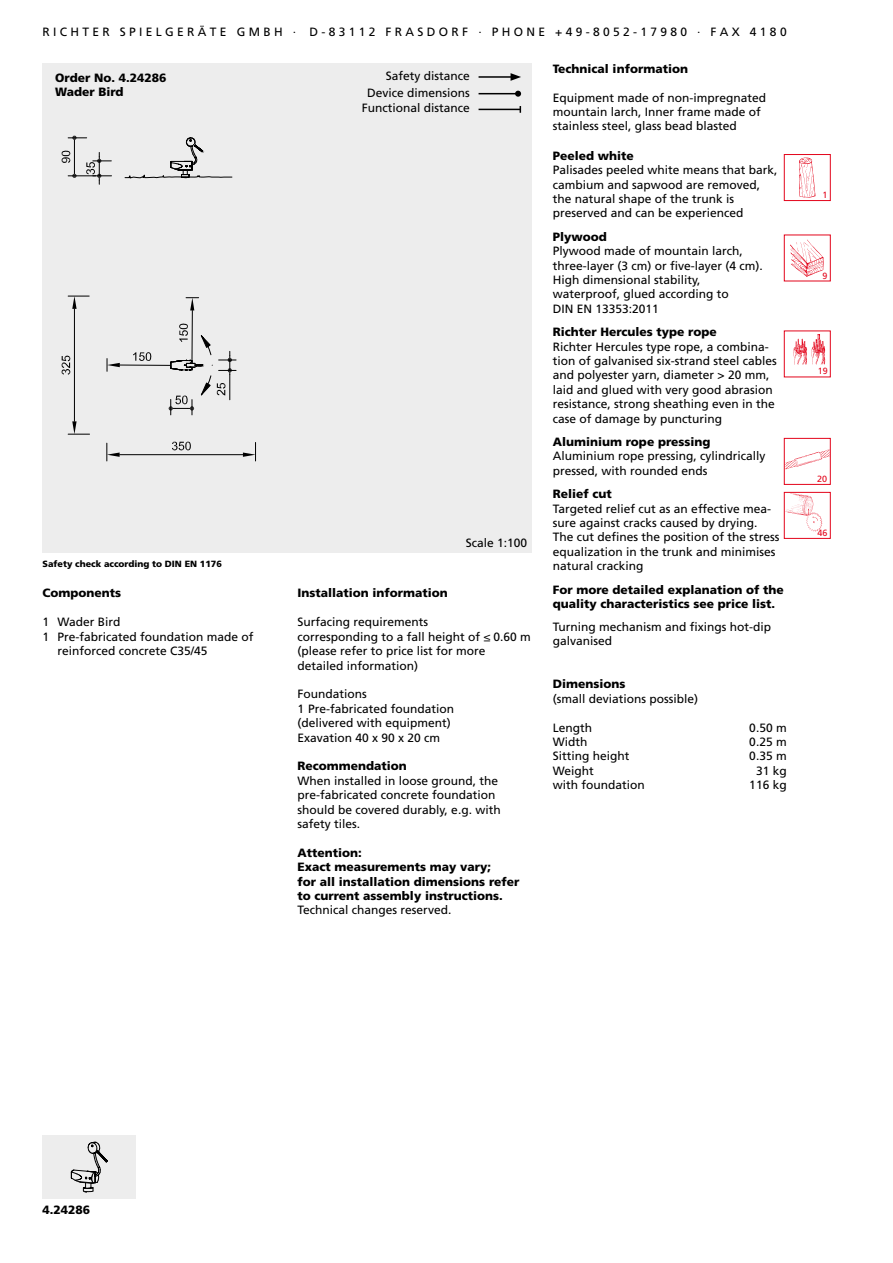
<style>
.page{position:relative;width:893px;height:1263px;background:#fff}
.page>*{position:absolute;margin:0;border:0;box-sizing:border-box;transform-origin:0 0}
.t1{font:12px/14.4px "Frutiger LT Std";color:#000}
.t2{font:900 12px/14.4px "Frutiger LT Std";color:#000}
.t3{font:900 9px "Frutiger LT Std";color:#000}
.t4{font:9px "Frutiger LT Std";color:#e3051b}
</style>
<div class="page">
<div style="left:784px;top:235px;width:47px;height:46px;border:1px solid #e3051b"></div>
<img style="left:790px;top:239px;width:34px;height:38px">
<img style="left:793px;top:334px;width:33px;height:31px">
<div style="left:784px;top:331px;width:47px;height:46px;border:1px solid #e3051b"></div>
<div style="left:784px;top:492px;width:47px;height:47px;border:1px solid #e3051b"></div>
<img style="left:786px;top:493px;width:36px;height:38px">
<div style="left:784px;top:154px;width:47px;height:47px;border:1px solid #e3051b"></div>
<img style="left:799px;top:157px;width:17px;height:41px">
<div style="left:784px;top:438px;width:47px;height:47px;border:1px solid #e3051b"></div>
<img style="left:785px;top:441px;width:45px;height:37px">
<div style="left:43px;top:64px;width:488px;height:489px;background:#ededed"></div>
<div style="left:43px;top:1135px;width:93px;height:64px;background:#ededed"></div>
<svg style="left:71px;top:1142px;width:37px;height:51px"></svg>
<hr style="left:479px;top:76px;width:34px;height:2px;background:#000">
<svg style="left:511px;top:73px;width:10px;height:8px"></svg>
<hr style="left:479px;top:93px;width:39px;height:1px;background:#000">
<svg style="left:515px;top:91px;width:6px;height:6px"></svg>
<hr style="left:479px;top:109px;width:41px;height:1px;background:#000">
<svg style="left:124px;top:137px;width:109px;height:42px"></svg>
<hr style="left:120px;top:365px;width:51px;height:1px;background:#000">
<svg style="left:107px;top:359px;width:13px;height:12px"></svg>
<svg style="left:133px;top:352px;width:18px;height:9px"></svg>
<hr style="left:192px;top:310px;width:1px;height:51px;background:#000">
<svg style="left:186px;top:297px;width:13px;height:13px"></svg>
<svg style="left:169px;top:324px;width:67px;height:91px"></svg>
<hr style="left:120px;top:454px;width:123px;height:1px;background:#000">
<svg style="left:106px;top:443px;width:14px;height:18px"></svg>
<svg style="left:243px;top:442px;width:13px;height:19px"></svg>
<svg style="left:172px;top:442px;width:19px;height:8px"></svg>
<hr style="left:74px;top:309px;width:1px;height:112px;background:#000">
<svg style="left:68px;top:421px;width:22px;height:14px"></svg>
<svg style="left:68px;top:296px;width:21px;height:13px"></svg>
<svg style="left:62px;top:356px;width:8px;height:19px"></svg>
<hr style="left:74px;top:142px;width:1px;height:30px;background:#000">
<svg style="left:68px;top:136px;width:19px;height:6px"></svg>
<svg style="left:62px;top:151px;width:50px;height:33px"></svg>
<p class="t1" style="left:43px;top:25px;width:746px">R I C H T E R S P I E L G E R Ä T E G M B H · D - 8 3 1 1 2 F R A S D O R F · P H O N E + 4 9 - 8 0 5 2 - 1 7 9 8 0 · F A X 4 1 8 0</p>
<p class="t2" style="left:55px;top:70px;width:113px">Order No. 4.24286<br>Wader Bird</p>
<p class="t3" style="left:43px;top:558px;width:181px">Safety check according to DIN EN 1176</p>
<p class="t2" style="left:43px;top:586px;width:80px">Components</p>
<p class="t1" style="left:43px;top:615px;width:80px">1 Wader Bird</p>
<p class="t1" style="left:43px;top:629px;width:212px">1 Pre-fabricated foundation made of</p>
<p class="t1" style="left:57px;top:644px;width:152px">reinforced concrete C35/45</p>
<p class="t1" style="left:362px;top:68px;width:110px;line-height:16.2px;text-align:right">Safety distance<br>Device dimensions<br>Functional distance</p>
<p class="t1" style="left:466px;top:535px;width:63px">Scale 1:100</p>
<p class="t2" style="left:297px;top:586px;width:152px">Installation information</p>
<p class="t1" style="left:297px;top:615px;width:235px">Surfacing requirements<br>corresponding to a fall height of ≤ 0.60 m (please refer to price list for more detailed information)</p>
<p class="t1" style="left:297px;top:687px;width:158px">Foundations<br>1 Pre-fabricated foundation (delivered with equipment)<br>Exavation 40 x 90 x 20 cm</p>
<p class="t2" style="left:297px;top:759px;width:111px">Recommendation</p>
<p class="t1" style="left:297px;top:773px;width:205px">When installed in loose ground, the pre-fabricated concrete foundation should be covered durably, e.g. with safety tiles.</p>
<p class="t2" style="left:297px;top:845px;width:223px">Attention:<br>Exact measurements may vary;<br>for all installation dimensions refer to current assembly instructions.</p>
<p class="t1" style="left:297px;top:903px;width:155px">Technical changes reserved.</p>
<p class="t2" style="left:553px;top:61px;width:137px">Technical information</p>
<p class="t1" style="left:553px;top:90px;width:215px">Equipment made of non-impregnated mountain larch, Inner frame made of stainless steel, glass bead blasted</p>
<p class="t2" style="left:553px;top:148px;width:83px">Peeled white</p>
<p class="t1" style="left:553px;top:163px;width:226px">Palisades peeled white means that bark, cambium and sapwood are removed, the natural shape of the trunk is preserved and can be experienced</p>
<p class="t2" style="left:553px;top:229px;width:56px">Plywood</p>
<p class="t1" style="left:553px;top:244px;width:212px">Plywood made of mountain larch, three-layer (3 cm) or five-layer (4 cm).<br>High dimensional stability, waterproof, glued according to<br>DIN EN 13353:2011</p>
<p class="t2" style="left:553px;top:325px;width:165px">Richter Hercules type rope</p>
<p class="t1" style="left:553px;top:339px;width:226px">Richter Hercules type rope, a combina&shy;tion of galvanised six-strand steel cables and polyester yarn, diameter &gt; 20 mm, laid and glued with very good abrasion resistance, strong sheathing even in the case of damage by puncturing</p>
<p class="t2" style="left:553px;top:435px;width:159px">Aluminium rope pressing</p>
<p class="t1" style="left:553px;top:449px;width:214px">Aluminium rope pressing, cylindrically pressed, with rounded ends</p>
<p class="t2" style="left:553px;top:487px;width:61px">Relief cut</p>
<p class="t1" style="left:553px;top:501px;width:228px">Targeted relief cut as an effective mea&shy;sure against cracks caused by drying.<br>The cut defines the position of the stress equalization in the trunk and minimises natural cracking</p>
<p class="t2" style="left:553px;top:582px;width:232px">For more detailed explanation of the quality characteristics see price list.</p>
<p class="t1" style="left:553px;top:619px;width:220px">Turning mechanism and fixings hot-dip galvanised</p>
<p class="t2" style="left:553px;top:677px;width:74px">Dimensions</p>
<p class="t1" style="left:553px;top:691px;width:147px">(small deviations possible)</p>
<p class="t1" style="left:553px;top:720px;width:41px">Length</p>
<p class="t1" style="left:749px;top:720px;width:39px">0.50 m</p>
<p class="t1" style="left:553px;top:735px;width:36px">Width</p>
<p class="t1" style="left:749px;top:735px;width:39px">0.25 m</p>
<p class="t1" style="left:553px;top:749px;width:78px">Sitting height</p>
<p class="t1" style="left:749px;top:749px;width:39px">0.35 m</p>
<p class="t1" style="left:553px;top:763px;width:42px">Weight</p>
<p class="t1" style="left:756px;top:763px;width:32px">31 kg</p>
<p class="t1" style="left:553px;top:778px;width:94px">with foundation</p>
<p class="t1" style="left:749px;top:778px;width:39px">116 kg</p>
<p class="t4" style="left:822px;top:190px;width:7px">1</p>
<p class="t4" style="left:822px;top:270px;width:7px">9</p>
<p class="t4" style="left:818px;top:366px;width:12px">19</p>
<p class="t4" style="left:817px;top:473px;width:12px">20</p>
<p class="t4" style="left:818px;top:527px;width:12px">46</p>
<p class="t2" style="left:43px;top:1203px;width:49px">4.24286</p>
</div>
